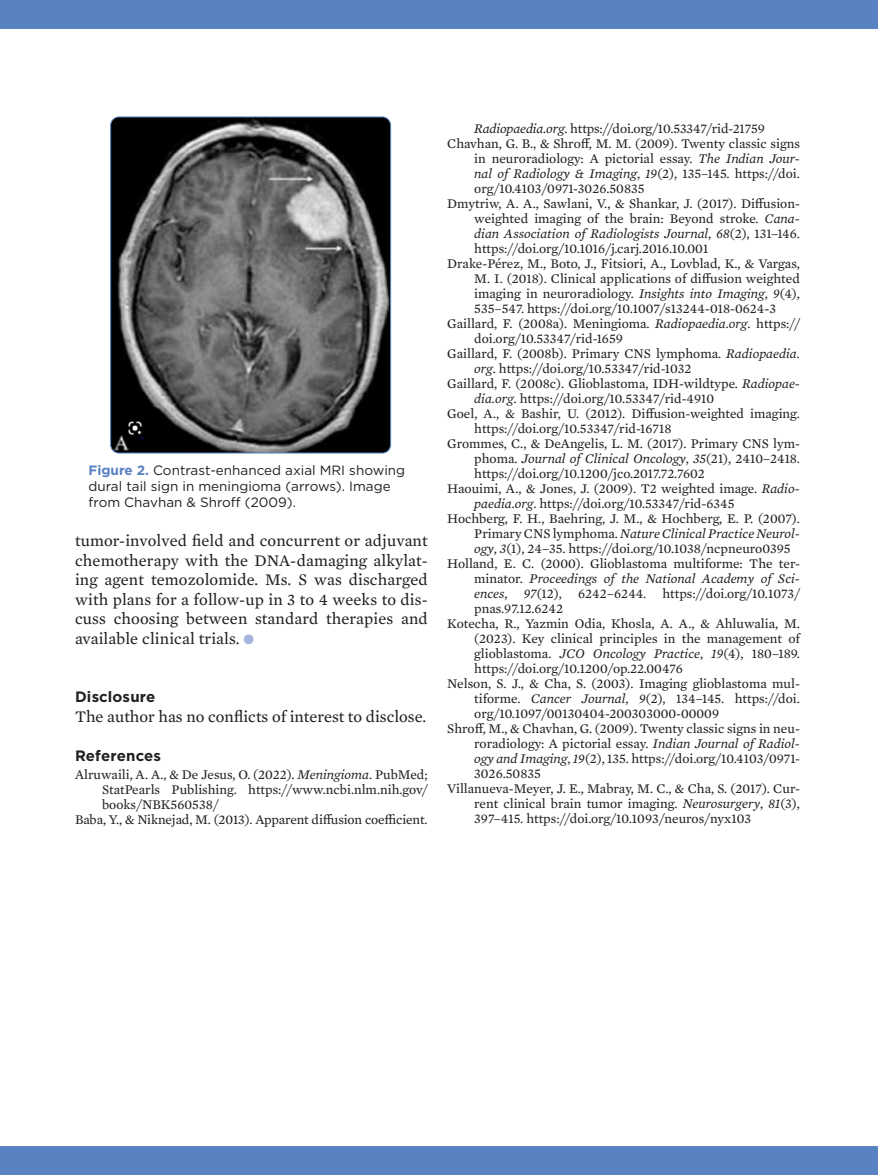
<style>
.page{position:relative;width:878px;height:1175px;background:#fff}
.page>*{position:absolute;margin:0;border:0;box-sizing:border-box;transform-origin:0 0}
.Body_txt_no-indent{font:16.5px/19.5px "Mercury Text G2";color:#231f20;text-align:justify}
.Subhead_2{font:700 15px "Gotham";letter-spacing:.01em;color:#231f20}
.References{font:13.5px/15px "Mercury Text G2";color:#231f20;text-align:justify}
.Figure_Title{font:13.5px/16.2px "Gotham";color:#231f20}
.s1{font-weight:700;color:#5982c3}
.s2{color:#a4b6dd}
.s3{font-style:italic}
</style>
<div class="page">
<div style="left:0;top:0;width:878px;height:29px;background:#5982c3"></div>
<div style="left:0;top:1145px;width:878px;height:29px;background:#5982c3"></div>
<img style="left:111px;top:117px;width:279px;height:336px">
<div style="left:110px;top:117px;width:281px;height:336px;border:1px solid #5982c3;border-radius:8px"></div>
<p class="Figure_Title" style="left:88px;top:461px;width:318px"><span class="s1">Figure 2.</span> Contrast-enhanced axial MRI showing dural tail sign in meningioma (arrows). Image from Chavhan &amp; Shroff (2009).</p>
<p class="Body_txt_no-indent" style="left:75px;top:530px;width:354px">tumor-involved field and concurrent or adjuvant chemotherapy with the DNA-damaging alkylat&shy;ing agent temozolomide. Ms. S was discharged with plans for a follow-up in 3 to 4 weeks to dis&shy;cuss choosing between standard therapies and available clinical trials. <span class="s2">●</span></p>
<p class="Subhead_2" style="left:75px;top:687px;width:82px">Disclosure</p>
<p class="Body_txt_no-indent" style="left:75px;top:705px;width:352px">The author has no conflicts of interest to disclose.</p>
<p class="Subhead_2" style="left:75px;top:745px;width:88px">References</p>
<p class="References" style="left:102px;top:766px;width:327px;text-indent:-27px">Alruwaili, A. A., &amp; De Jesus, O. (2022). <span class="s3">Meningioma</span>. PubMed; StatPearls Publishing. https://www.ncbi.nlm.nih.gov/ books/NBK560538/</p>
<p class="References" style="left:75px;top:811px;width:354px">Baba, Y., &amp; Niknejad, M. (2013). Apparent diffusion coefficient.</p>
<p class="References" style="left:474px;top:120px;width:292px"><span class="s3">Radiopaedia.org</span>. https://doi.org/10.53347/rid-21759</p>
<p class="References" style="left:474px;top:135px;width:327px;text-indent:-27px">Chavhan, G. B., &amp; Shroff, M. M. (2009). Twenty classic signs in neuroradiology: A pictorial essay. <span class="s3">The Indian Jour&shy;nal of Radiology &amp; Imaging</span>, <span class="s3">19</span>(2), 135–145. https://doi. org/10.4103/0971-3026.50835</p>
<p class="References" style="left:474px;top:195px;width:327px;text-indent:-27px">Dmytriw, A. A., Sawlani, V., &amp; Shankar, J. (2017). Diffusion&shy;weighted imaging of the brain: Beyond stroke. <span class="s3">Cana&shy;dian Association of Radiologists Journal</span>, <span class="s3">68</span>(2), 131–146. https://doi.org/10.1016/j.carj.2016.10.001</p>
<p class="References" style="left:474px;top:255px;width:327px;text-indent:-27px">Drake-Pérez, M., Boto, J., Fitsiori, A., Lovblad, K., &amp; Vargas, M. I. (2018). Clinical applications of diffusion weighted imaging in neuroradiology. <span class="s3">Insights into Imaging</span>, <span class="s3">9</span>(4), 535–547. https://doi.org/10.1007/s13244-018-0624-3</p>
<p class="References" style="left:474px;top:315px;width:327px;text-indent:-27px">Gaillard, F. (2008a). Meningioma. <span class="s3">Radiopaedia.org</span>. https:// doi.org/10.53347/rid-1659</p>
<p class="References" style="left:474px;top:345px;width:327px;text-indent:-27px">Gaillard, F. (2008b). Primary CNS lymphoma. <span class="s3">Radiopaedia. org</span>. https://doi.org/10.53347/rid-1032</p>
<p class="References" style="left:474px;top:375px;width:327px;text-indent:-27px">Gaillard, F. (2008c). Glioblastoma, IDH-wildtype. <span class="s3">Radiopae&shy;dia.org</span>. https://doi.org/10.53347/rid-4910</p>
<p class="References" style="left:474px;top:405px;width:327px;text-indent:-27px">Goel, A., &amp; Bashir, U. (2012). Diffusion-weighted imaging. https://doi.org/10.53347/rid-16718</p>
<p class="References" style="left:474px;top:435px;width:327px;text-indent:-27px">Grommes, C., &amp; DeAngelis, L. M. (2017). Primary CNS lym&shy;phoma. <span class="s3">Journal of Clinical Oncology</span>, <span class="s3">35</span>(21), 2410–2418. https://doi.org/10.1200/jco.2017.72.7602</p>
<p class="References" style="left:474px;top:480px;width:327px;text-indent:-27px">Haouimi, A., &amp; Jones, J. (2009). T2 weighted image. <span class="s3">Radio&shy;paedia.org</span>. https://doi.org/10.53347/rid-6345</p>
<p class="References" style="left:474px;top:510px;width:327px;text-indent:-27px">Hochberg, F. H., Baehring, J. M., &amp; Hochberg, E. P. (2007).<br>Primary CNS lymphoma. <span class="s3">Nature Clinical Practice Neurol&shy;ogy</span>, <span class="s3">3</span>(1), 24–35. https://doi.org/10.1038/ncpneuro0395</p>
<p class="References" style="left:474px;top:555px;width:327px;text-indent:-27px">Holland, E. C. (2000). Glioblastoma multiforme: The ter&shy;minator. <span class="s3">Proceedings of the National Academy of Sci&shy;ences</span>, <span class="s3">97</span>(12), 6242–6244. https://doi.org/10.1073/ pnas.97.12.6242</p>
<p class="References" style="left:474px;top:615px;width:327px;text-indent:-27px">Kotecha, R., Yazmin Odia, Khosla, A. A., &amp; Ahluwalia, M. (2023). Key clinical principles in the management of glioblastoma. <span class="s3">JCO Oncology Practice</span>, <span class="s3">19</span>(4), 180–189. https://doi.org/10.1200/op.22.00476</p>
<p class="References" style="left:474px;top:675px;width:327px;text-indent:-27px">Nelson, S. J., &amp; Cha, S. (2003). Imaging glioblastoma mul&shy;tiforme. <span class="s3">Cancer Journal</span>, <span class="s3">9</span>(2), 134–145. https://doi. org/10.1097/00130404-200303000-00009</p>
<p class="References" style="left:474px;top:720px;width:327px;text-indent:-27px">Shroff, M., &amp; Chavhan, G. (2009). Twenty classic signs in neu&shy;roradiology: A pictorial essay. <span class="s3">Indian Journal of Radiol&shy;ogy and Imaging</span>, <span class="s3">19</span>(2), 135. https://doi.org/10.4103/0971- 3026.50835</p>
<p class="References" style="left:474px;top:780px;width:327px;text-indent:-27px">Villanueva-Meyer, J. E., Mabray, M. C., &amp; Cha, S. (2017). Cur&shy;rent clinical brain tumor imaging. <span class="s3">Neurosurgery</span>, <span class="s3">81</span>(3), 397–415. https://doi.org/10.1093/neuros/nyx103</p>
</div>
